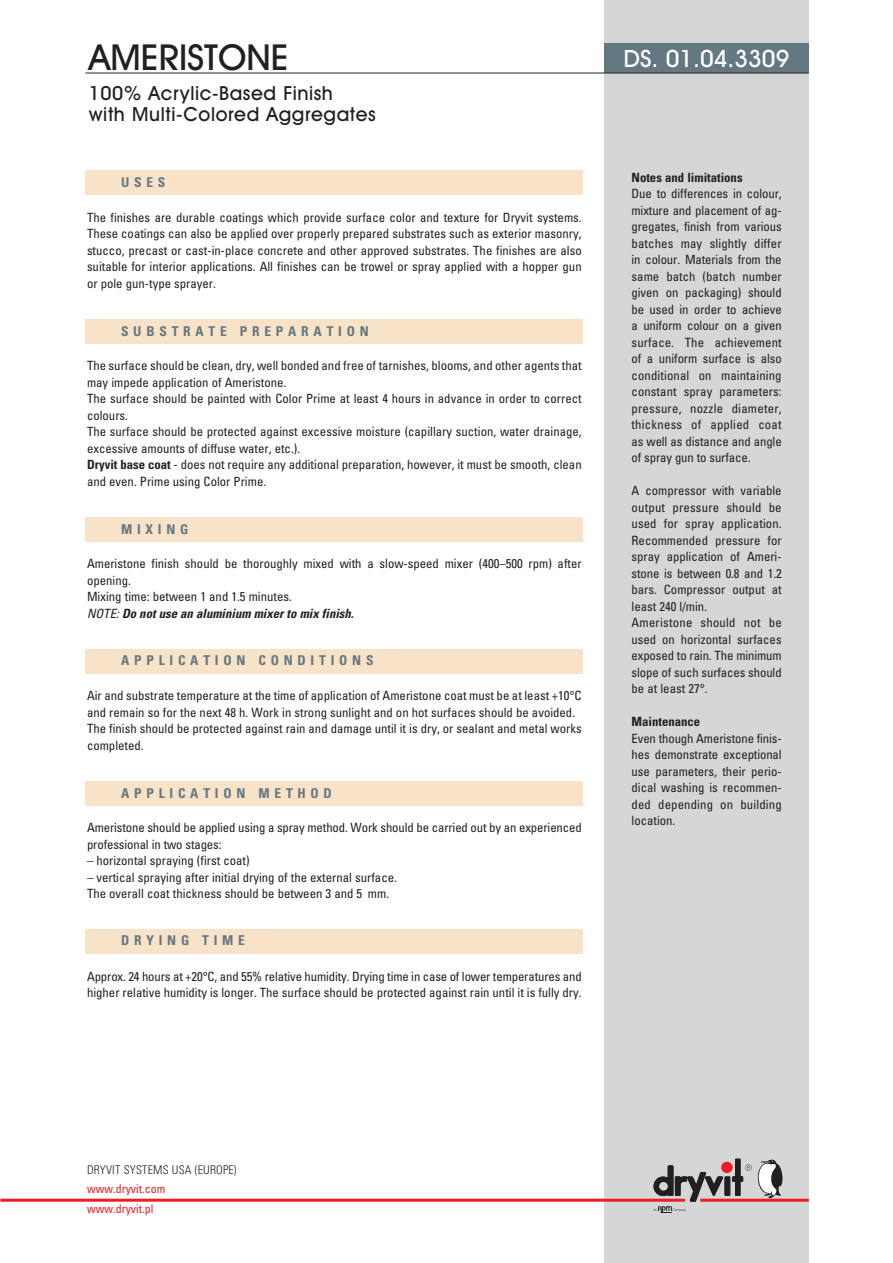
<style>
.page{position:relative;width:893px;height:1263px;background:#fff}
.page>*{position:absolute;margin:0;border:0;box-sizing:border-box;transform-origin:0 0}
.t1{font:500 36px "Avant Garde PL";color:#231f20}
.t2{font:500 24px "Avant Garde PL";color:#fff}
.t3{font:500 19.5px/21px "Avant Garde PL";letter-spacing:.03em;color:#231f20}
.t4{font:700 13.5px "Puniverscond";letter-spacing:.355em;color:#647882}
.t5{font:12.75px/16.5px "Puniverscond";color:#231f20}
.t6{font:700 12.75px "Puniverscond";color:#231f20}
.t7{font:12px/19.5px "Puniverscond";color:#ee1d23}
.t8{font:300 12px "Puniverscond";letter-spacing:.015em;color:#231f20}
.s1{font-weight:700}
.s2{font-style:italic}
.s3{font-weight:700;font-style:italic}
</style>
<div class="page">
<div style="left:604px;top:0;width:204px;height:1263px;background:#d5d6d8"></div>
<hr style="left:0;top:1199px;width:685px;height:3px;background:#ee1d23">
<hr style="left:700px;top:1199px;width:108px;height:3px;background:#ee1d23">
<svg style="left:653px;top:1159px;width:131px;height:54px"></svg>
<div style="left:604px;top:43px;width:204px;height:30px;background:#647882"></div>
<hr style="left:85px;top:73px;width:723px;height:1px;background:#231f20">
<div style="left:85px;top:170px;width:498px;height:25px;background:#f8e2c8"></div>
<div style="left:85px;top:319px;width:498px;height:25px;background:#f8e2c8"></div>
<div style="left:85px;top:517px;width:498px;height:25px;background:#f8e2c8"></div>
<div style="left:85px;top:649px;width:498px;height:25px;background:#f8e2c8"></div>
<div style="left:85px;top:781px;width:498px;height:25px;background:#f8e2c8"></div>
<div style="left:85px;top:929px;width:498px;height:25px;background:#f8e2c8"></div>
<h1 class="t1" style="left:89px;top:44px;width:201px">AMERISTONE</h1>
<h3 class="t3" style="left:89px;top:84px;width:288px">100% Acrylic-Based Finish<br>with Multi-Colored Aggregates</h3>
<p class="t4" style="left:121px;top:177px;width:46px">USES</p>
<p class="t5" style="left:87px;top:210px;width:496px;text-align:justify">The finishes are durable coatings which provide surface color and texture for Dryvit systems.<br>These coatings can also be applied over properly prepared substrates such as exterior masonry, stucco, precast or cast-in-place concrete and other approved substrates. The finishes are also suitable for interior applications. All finishes can be trowel or spray applied with a hopper gun or pole gun-type sprayer.</p>
<p class="t4" style="left:121px;top:326px;width:249px">SUBSTRATE PREPARATION</p>
<p class="t5" style="left:87px;top:358px;width:496px">The surface should be clean, dry, well bonded and free of tarnishes, blooms, and other agents that may impede application of Ameristone.<br>The surface should be painted with Color Prime at least 4 hours in advance in order to correct colours.<br>The surface should be protected against excessive moisture (capillary suction, water drainage, excessive amounts of diffuse water, etc.).<br><span class="s1">Dryvit base coat</span> - does not require any additional preparation, however, it must be smooth, clean and even. Prime using Color Prime.</p>
<p class="t4" style="left:121px;top:524px;width:69px">MIXING</p>
<p class="t5" style="left:87px;top:556px;width:496px">Ameristone finish should be thoroughly mixed with a slow-speed mixer (400–500 rpm) after opening.<br>Mixing time: between 1 and 1.5 minutes.<br><span class="s2">NOTE:</span> <span class="s3">Do not use an aluminium mixer to mix finish.</span></p>
<p class="t4" style="left:121px;top:656px;width:254px">APPLICATION CONDITIONS</p>
<p class="t5" style="left:87px;top:688px;width:496px">Air and substrate temperature at the time of application of Ameristone coat must be at least +10°C and remain so for the next 48 h. Work in strong sunlight and on hot surfaces should be avoided.<br>The finish should be protected against rain and damage until it is dry, or sealant and metal works completed.</p>
<p class="t4" style="left:121px;top:788px;width:212px">APPLICATION METHOD</p>
<p class="t5" style="left:87px;top:820px;width:496px">Ameristone should be applied using a spray method. Work should be carried out by an experienced professional in two stages:</p>
<p class="t5" style="left:87px;top:853px;width:164px">– horizontal spraying (first coat)</p>
<p class="t5" style="left:87px;top:870px;width:311px">– vertical spraying after initial drying of the external surface.<br>The overall coat thickness should be between 3 and 5 mm.</p>
<p class="t4" style="left:121px;top:936px;width:125px">DRYING TIME</p>
<p class="t5" style="left:87px;top:969px;width:496px">Approx. 24 hours at +20°C, and 55% relative humidity. Drying time in case of lower temperatures and higher relative humidity is longer. The surface should be protected against rain until it is fully dry.</p>
<h2 class="t2" style="left:623px;top:50px;width:167px">DS. 01.04.3309</h2>
<p class="t6" style="left:631px;top:173px;width:113px">Notes and limitations</p>
<p class="t5" style="left:631px;top:187px;width:152px;text-align:justify">Due to differences in colour, mixture and placement of ag&shy;gregates, finish from various batches may slightly differ in colour. Materials from the same batch (batch number given on packaging) should be used in order to achieve a uniform colour on a given surface. The achievement of a uniform surface is also conditional on maintaining constant spray parameters: pressure, nozzle diameter, thickness of applied coat as well as distance and angle of spray gun to surface.</p>
<p class="t5" style="left:631px;top:484px;width:152px">A compressor with variable output pressure should be used for spray application.<br>Recommended pressure for spray application of Ameri&shy;stone is between 0.8 and 1.2 bars. Compressor output at least 240 l/min.<br>Ameristone should not be used on horizontal surfaces exposed to rain. The minimum slope of such surfaces should be at least 27°.</p>
<p class="t6" style="left:631px;top:717px;width:70px">Maintenance</p>
<p class="t5" style="left:631px;top:731px;width:152px;text-align:justify">Even though Ameristone finis&shy;hes demonstrate exceptional use parameters, their perio&shy;dical washing is recommen&shy;ded depending on building location.</p>
<p class="t8" style="left:87px;top:1165px;width:151px">DRYVIT SYSTEMS USA (EUROPE)</p>
<p class="t7" style="left:87px;top:1181px;width:80px">www.dryvit.com www.dryvit.pl</p>
</div>
